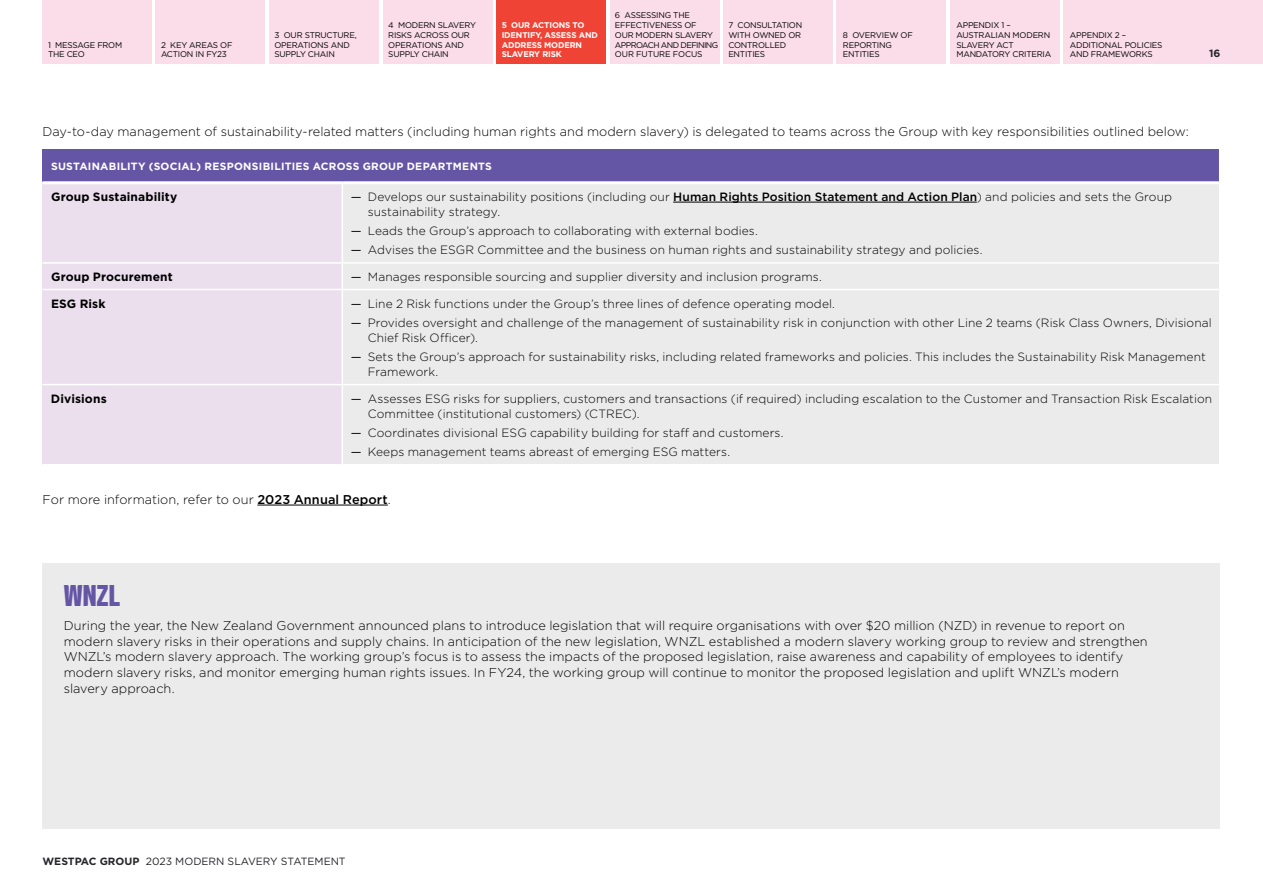
<style>
.page{position:relative;width:1263px;height:893px;background:#fff}
.page>*{position:absolute;margin:0;border:0;box-sizing:border-box;transform-origin:0 0}
.t1{font:700 30px "Westpac";color:#6556a5}
.t2{font:300 12.75px/15.8px "Gotham";color:#000}
.t3{font:300 12px/15px "Gotham";letter-spacing:.005em;color:#000}
.t4{font:700 12px "Gotham";letter-spacing:.01em;color:#000}
.t5{font:700 10.5px "Gotham";letter-spacing:.025em;color:#fff}
.t6{font:10.5px "Gotham";color:#25252a}
.t7{font:700 10.5px "Gotham";color:#25252a}
.t8{font:8.25px/9.8px "Gotham";letter-spacing:-.025em;color:#000}
.t9{font:700 8.25px/9.8px "Gotham";letter-spacing:-.02em;color:#fff}
.s1{font-weight:400}
.s2{font-weight:500}
.s3{font-weight:700}
</style>
<div class="page">
<hr style="left:257px;top:505px;width:131px;height:1px;background:#000">
<div style="left:43px;top:149px;width:1177px;height:34px;background:#6556a5"></div>
<div style="left:43px;top:183px;width:299px;height:80px;background:#ebdfee"></div>
<div style="left:43px;top:263px;width:299px;height:26px;background:#ebdfee"></div>
<div style="left:43px;top:289px;width:299px;height:96px;background:#ebdfee"></div>
<div style="left:43px;top:385px;width:299px;height:80px;background:#ebdfee"></div>
<div style="left:342px;top:183px;width:878px;height:80px;background:#ebebec"></div>
<div style="left:342px;top:263px;width:878px;height:26px;background:#ebebec"></div>
<div style="left:342px;top:289px;width:878px;height:96px;background:#ebebec"></div>
<div style="left:342px;top:385px;width:878px;height:80px;background:#ebebec"></div>
<hr style="left:1219px;top:149px;width:1px;height:34px;background:#fff">
<hr style="left:342px;top:184px;width:1px;height:78px;background:#fff">
<hr style="left:1219px;top:183px;width:1px;height:79px;background:#fff">
<svg style="left:342px;top:264px;width:1px;height:25px"></svg>
<svg style="left:1219px;top:264px;width:1px;height:25px"></svg>
<hr style="left:342px;top:290px;width:1px;height:94px;background:#fff">
<hr style="left:1219px;top:290px;width:1px;height:94px;background:#fff">
<hr style="left:342px;top:385px;width:1px;height:79px;background:#fff">
<hr style="left:1219px;top:385px;width:1px;height:79px;background:#fff">
<hr style="left:43px;top:181px;width:299px;height:3px;background:#fff">
<hr style="left:342px;top:181px;width:877px;height:3px;background:#fff">
<hr style="left:43px;top:262px;width:299px;height:2px;background:#fff">
<hr style="left:342px;top:262px;width:878px;height:2px;background:#fff">
<hr style="left:43px;top:289px;width:299px;height:1px;background:#fff">
<hr style="left:342px;top:289px;width:878px;height:1px;background:#fff">
<hr style="left:43px;top:384px;width:299px;height:1px;background:#fff">
<hr style="left:342px;top:384px;width:878px;height:1px;background:#fff">
<hr style="left:43px;top:464px;width:299px;height:1px;background:#fff">
<hr style="left:342px;top:464px;width:878px;height:1px;background:#fff">
<hr style="left:673px;top:202px;width:304px;height:1px;background:#000">
<div style="left:43px;top:563px;width:1177px;height:266px;background:#ebebec"></div>
<div style="left:610px;top:0;width:109px;height:64px;background:#fbddea"></div>
<div style="left:723px;top:0;width:110px;height:64px;background:#fbddea"></div>
<div style="left:836px;top:0;width:110px;height:64px;background:#fbddea"></div>
<div style="left:950px;top:0;width:110px;height:64px;background:#fbddea"></div>
<div style="left:1063px;top:0;width:200px;height:64px;background:#fbddea"></div>
<div style="left:383px;top:0;width:109px;height:64px;background:#fbddea"></div>
<div style="left:269px;top:0;width:110px;height:64px;background:#fbddea"></div>
<div style="left:156px;top:0;width:109px;height:64px;background:#fbddea"></div>
<div style="left:43px;top:0;width:109px;height:64px;background:#fbddea"></div>
<div style="left:496px;top:0;width:110px;height:64px;background:#ef4435"></div>
<p class="t8" style="left:615px;top:10px;width:105px">6 ASSESSING THE<br>EFFECTIVENESS OF<br>OUR MODERN SLAVERY<br>APPROACH AND DEFINING<br>OUR FUTURE FOCUS</p>
<p class="t8" style="left:728px;top:20px;width:75px">7 CONSULTATION<br>WITH OWNED OR<br>CONTROLLED<br>ENTITIES</p>
<p class="t8" style="left:843px;top:30px;width:71px">8 OVERVIEW OF<br>REPORTING<br>ENTITIES</p>
<p class="t8" style="left:956px;top:20px;width:96px">APPENDIX 1 –<br>AUSTRALIAN MODERN<br>SLAVERY ACT<br>MANDATORY CRITERIA</p>
<p class="t8" style="left:1070px;top:30px;width:94px">APPENDIX 2 –<br>ADDITIONAL POLICIES<br>AND FRAMEWORKS</p>
<p class="t8" style="left:388px;top:20px;width:89px">4 MODERN SLAVERY<br>RISKS ACROSS OUR<br>OPERATIONS AND<br>SUPPLY CHAIN</p>
<p class="t9" style="left:502px;top:20px;width:98px">5 OUR ACTIONS TO<br>IDENTIFY, ASSESS AND<br>ADDRESS MODERN<br>SLAVERY RISK</p>
<p class="t8" style="left:274px;top:30px;width:84px">3 OUR STRUCTURE,<br>OPERATIONS AND<br>SUPPLY CHAIN</p>
<p class="t8" style="left:48px;top:40px;width:76px">1 MESSAGE FROM<br>THE CEO</p>
<p class="t7" style="left:1209px;top:47px;width:13px">16</p>
<p class="t8" style="left:161px;top:40px;width:73px">2 KEY AREAS OF<br>ACTION IN FY23</p>
<p class="t2" style="left:43px;top:124px;width:1148px">Day-to-day management of sustainability-related matters (including human rights and modern slavery) is delegated to teams across the Group with key responsibilities outlined below:</p>
<h5 class="t5" style="left:51px;top:159px;width:442px">SUSTAINABILIT Y (SOCIAL) RESPONSIBILITIES ACROSS GROUP DEPARTMENTS</h5>
<h6 class="t4" style="left:51px;top:189px;width:128px">Group Sustainability</h6>
<p class="t3" style="left:368px;top:189px;width:806px;text-indent:-17px"><span class="s1">—</span> Develops our sustainability positions (including our <span class="s2">Human Rights Position Statement and Action Plan</span>) and policies and sets the Group sustainability strategy.</p>
<p class="t3" style="left:351px;top:223px;width:409px"><span class="s1">—</span> Leads the Group’s approach to collaborating with external bodies.</p>
<p class="t3" style="left:351px;top:242px;width:633px"><span class="s1">—</span> Advises the ESGR Committee and the business on human rights and sustainability strategy and policies.</p>
<h6 class="t4" style="left:51px;top:269px;width:123px">Group Procurement</h6>
<p class="t3" style="left:351px;top:269px;width:472px"><span class="s1">—</span> Manages responsible sourcing and supplier diversity and inclusion programs.</p>
<h6 class="t4" style="left:51px;top:295px;width:56px">ESG Risk</h6>
<p class="t3" style="left:351px;top:296px;width:486px"><span class="s1">—</span> Line 2 Risk functions under the Group’s three lines of defence operating model.</p>
<p class="t3" style="left:368px;top:315px;width:845px;text-indent:-17px"><span class="s1">—</span> Provides oversight and challenge of the management of sustainability risk in conjunction with other Line 2 teams (Risk Class Owners, Divisional<br>Chief Risk Officer).</p>
<p class="t3" style="left:368px;top:349px;width:839px;text-indent:-17px"><span class="s1">—</span> Sets the Group’s approach for sustainability risks, including related frameworks and policies. This includes the Sustainability Risk Management<br>Framework.</p>
<h6 class="t4" style="left:51px;top:390px;width:57px">Divisions</h6>
<p class="t3" style="left:368px;top:391px;width:846px;text-indent:-17px"><span class="s1">—</span> Assesses ESG risks for suppliers, customers and transactions (if required) including escalation to the Customer and Transaction Risk Escalation<br>Committee (institutional customers) (CTREC).</p>
<p class="t3" style="left:351px;top:425px;width:434px"><span class="s1">—</span> Coordinates divisional ESG capability building for staff and customers.</p>
<p class="t3" style="left:351px;top:444px;width:381px"><span class="s1">—</span> Keeps management teams abreast of emerging ESG matters.</p>
<p class="t2" style="left:43px;top:491px;width:350px">For more information, refer to our <span class="s2">2023 Annual Report</span>.</p>
<h5 class="t1" style="left:64px;top:577px;width:58px">WNZL</h5>
<p class="t2" style="left:64px;top:617px;width:1085px">During the year, the New Zealand Government announced plans to introduce legislation that will require organisations with over $20 million (NZD) in revenue to report on modern slavery risks in their operations and supply chains. In anticipation of the new legislation, WNZL established a modern slavery working group to review and strengthen WNZL’s modern slavery approach. The working group’s focus is to assess the impacts of the proposed legislation, raise awareness and capability of employees to identify modern slavery risks, and monitor emerging human rights issues. In FY24, the working group will continue to monitor the proposed legislation and uplift WNZL’s modern slavery approach.</p>
<p class="t6" style="left:43px;top:855px;width:305px"><span class="s3">WESTPAC GROUP</span> 2023 MODERN SLAVERY STATEMENT</p>
</div>
